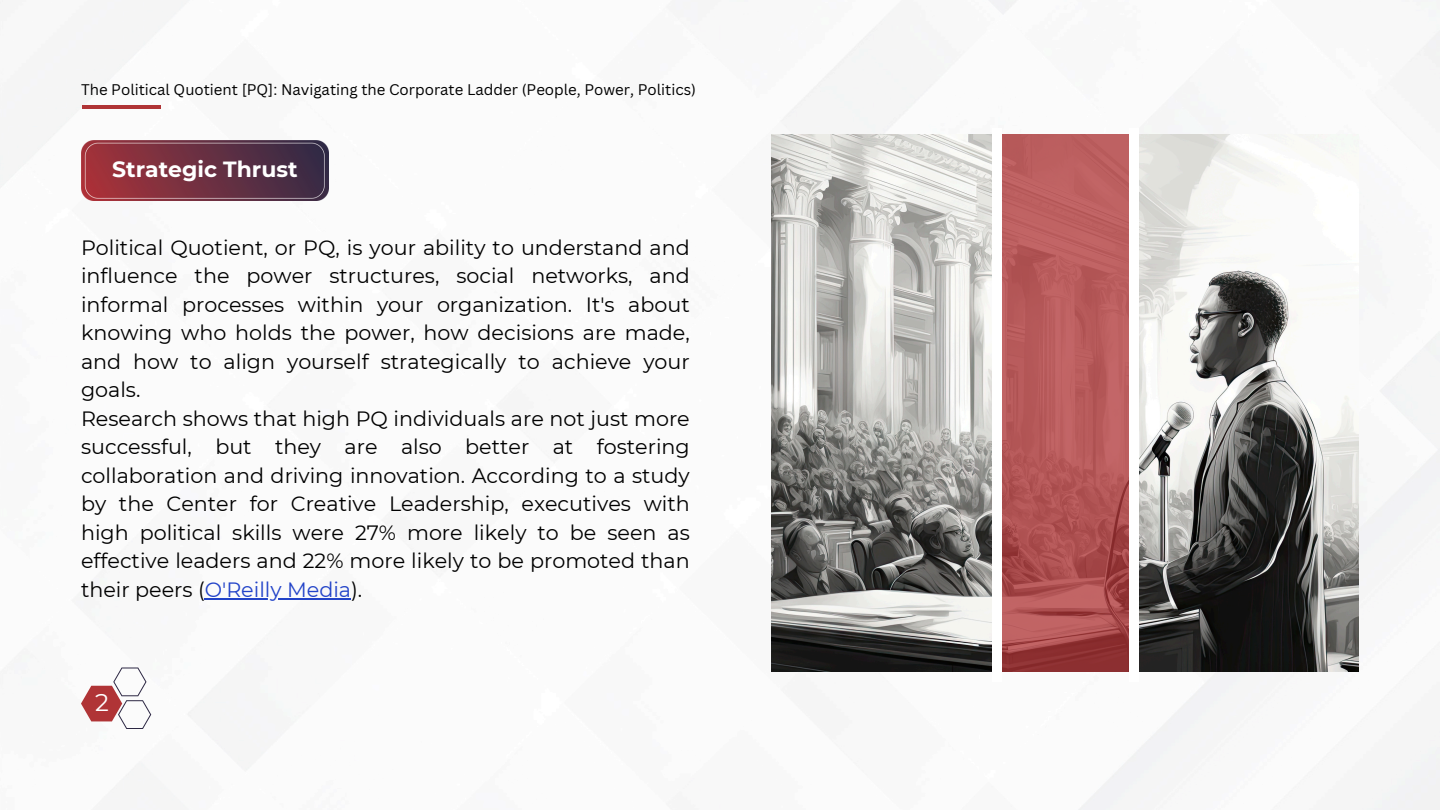
<style>
.page{position:relative;width:1440px;height:810px;background:#fff}
.page>*{position:absolute;margin:0;border:0;box-sizing:border-box;transform-origin:0 0}
.t1{font:24.2px "Montserrat";color:#fff}
.t2{font:700 21.9px "Montserrat";color:#fff}
.t3{font:20.7px/28.5px "Montserrat";color:#000}
.t4{font:15px "Canva Sans";color:#000}
.s1{color:#2243c8}
</style>
<div class="page">
<img style="left:0;top:0;width:1440px;height:810px">
<hr style="left:82px;top:105px;width:78px;height:4px;background:#b03436">
<svg style="left:81px;top:668px;width:70px;height:61px"></svg>
<img style="left:772px;top:134px;width:587px;height:538px">
<svg style="left:1002px;top:134px;width:127px;height:538px;background:#b45757"></svg>
<div style="left:992px;top:128px;width:10px;height:554px;background:#fff"></div>
<div style="left:1129px;top:128px;width:10px;height:554px;background:#fff"></div>
<img style="left:81px;top:140px;width:247px;height:60px">
<hr style="left:205px;top:598px;width:146px;height:2px;background:#2243c8">
<p class="t4" style="left:81px;top:79px;width:617px">The Political Quotient [PQ]: Navigating the Corporate Ladder (People, Power, Politics)</p>
<h1 class="t2" style="left:112px;top:156px;width:187px">Strategic Thrust</h1>
<h2 class="t3" style="left:81px;top:233px;width:610px">Political Quotient, or PQ, is your ability to understand and influence the power structures, social networks, and informal processes within your organization. It's about knowing who holds the power, how decisions are made, and how to align yourself strategically to achieve your goals.<br>Research shows that high PQ individuals are not just more successful, but they are also better at fostering collaboration and driving innovation. According to a study by the Center for Creative Leadership, executives with high political skills were 27% more likely to be seen as effective leaders and 22% more likely to be promoted than their peers (<span class="s1">O'Reilly Media</span>).</h2>
<p class="t1" style="left:95px;top:687px;width:15px">2</p>
</div>
